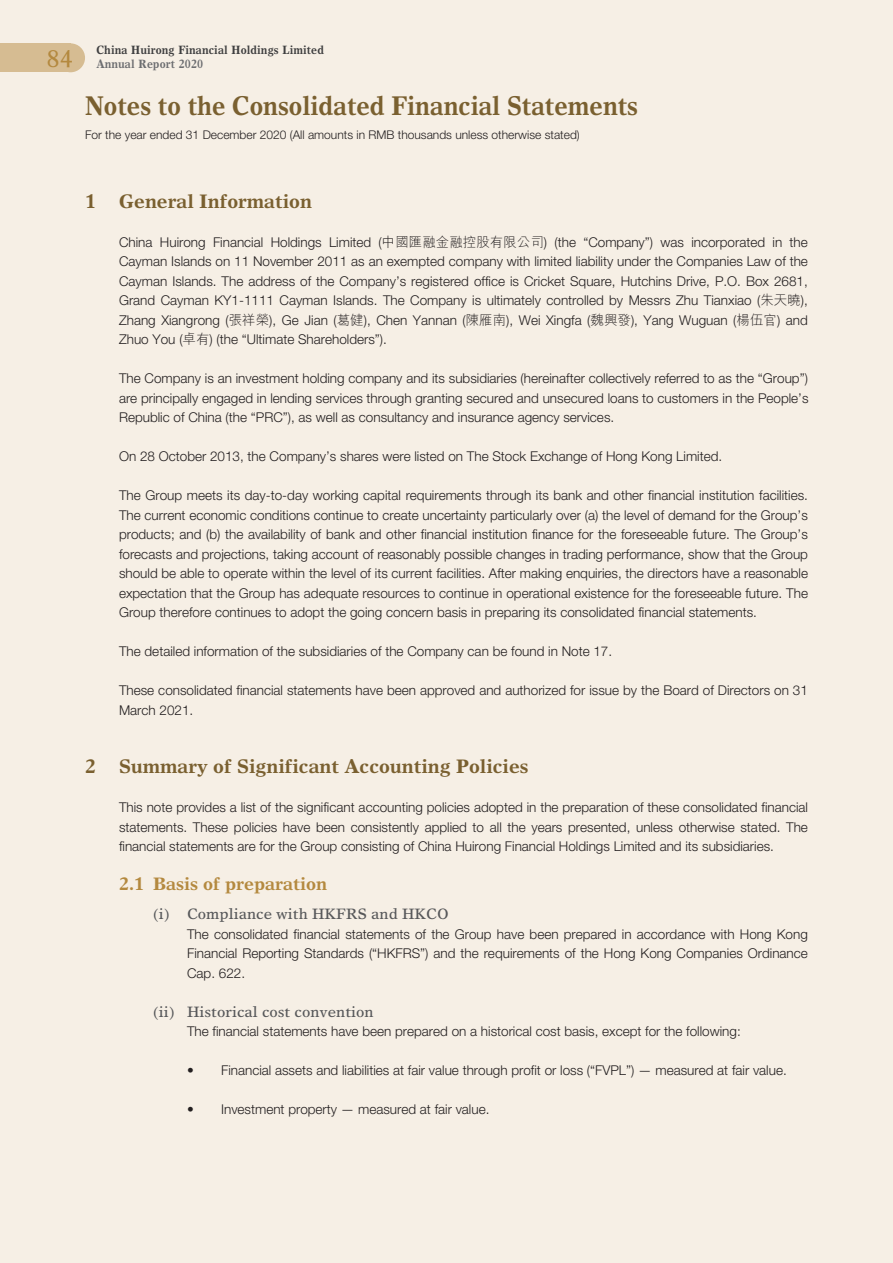
<style>
.page{position:relative;width:893px;height:1263px;background:#f6efe5}
.page>*{position:absolute;margin:0;border:0;box-sizing:border-box;transform-origin:0 0}
.t1{font:700 27px "Times Europa LT Std";color:#7a6030;scale:.9 1}
.t2{font:700 19.5px "Times Europa LT Std";color:#7a6030}
.t3{font:700 18px "Times Europa LT Std";color:#b4893f}
.t4{font:15px "Times Europa LT Std";color:#57585a}
.t5{font:300 13.5px/19.5px "Helvetica Neue LT Std";color:#231f20;text-align:justify}
.t6{font:300 12px "Helvetica Neue LT Std";color:#231f20}
.t7{font:700 12px/14.4px "Times Europa LT Std";letter-spacing:.01em;color:#3e3e3f;scale:.9 1}
.s1{font-weight:400;font-size:24px;color:#b4893f}
.s2{color:#6c6d70}
.s3{font-family:"M Hei HK"}
</style>
<div class="page">
<div style="left:56px;top:43px;width:29px;height:29px;background:#d6bc92;border-radius:50%"></div>
<div style="left:0;top:43px;width:70px;height:29px;background:#d6bc92"></div>
<p class="t7" style="left:46px;top:42px;width:310px;text-indent:50px">China Huirong Financial Holdings Limited<br><span class="s1">84</span> <span class="s2">Annual Report 2020</span></p>
<h1 class="t1" style="left:85px;top:90px;width:616px">Notes to the Consolidated Financial Statements</h1>
<p class="t6" style="left:85px;top:128px;width:496px">For the year ended 31 December 2020 (All amounts in RMB thousands unless otherwise stated)</p>
<h2 class="t2" style="left:85px;top:189px;width:228px">1 General Information</h2>
<p class="t5" style="left:119px;top:232px;width:690px">China Huirong Financial Holdings Limited (<span class="s3">中國匯融金融控股有限公司</span>) (the “Company”) was incorporated in the Cayman Islands on 11 November 2011 as an exempted company with limited liability under the Companies Law of the Cayman Islands. The address of the Company’s registered office is Cricket Square, Hutchins Drive, P.O. Box 2681, Grand Cayman KY1-1111 Cayman Islands. The Company is ultimately controlled by Messrs Zhu Tianxiao (<span class="s3">朱天曉</span>), Zhang Xiangrong (<span class="s3">張祥榮</span>), Ge Jian (<span class="s3">葛健</span>), Chen Yannan (<span class="s3">陳雁南</span>), Wei Xingfa (<span class="s3">魏興發</span>), Yang Wuguan (<span class="s3">楊伍官</span>) and Zhuo You (<span class="s3">卓有</span>) (the “Ultimate Shareholders”).</p>
<p class="t5" style="left:119px;top:368px;width:691px">The Company is an investment holding company and its subsidiaries (hereinafter collectively referred to as the “Group”) are principally engaged in lending services through granting secured and unsecured loans to customers in the People’s Republic of China (the “PRC”), as well as consultancy and insurance agency services.</p>
<p class="t5" style="left:119px;top:446px;width:605px">On 28 October 2013, the Company’s shares were listed on The Stock Exchange of Hong Kong Limited.</p>
<p class="t5" style="left:119px;top:485px;width:690px">The Group meets its day-to-day working capital requirements through its bank and other financial institution facilities.<br>The current economic conditions continue to create uncertainty particularly over (a) the level of demand for the Group’s products; and (b) the availability of bank and other financial institution finance for the foreseeable future. The Group’s forecasts and projections, taking account of reasonably possible changes in trading performance, show that the Group should be able to operate within the level of its current facilities. After making enquiries, the directors have a reasonable expectation that the Group has adequate resources to continue in operational existence for the foreseeable future. The Group therefore continues to adopt the going concern basis in preparing its consolidated financial statements.</p>
<p class="t5" style="left:119px;top:641px;width:495px">The detailed information of the subsidiaries of the Company can be found in Note 17.</p>
<p class="t5" style="left:119px;top:680px;width:690px">These consolidated financial statements have been approved and authorized for issue by the Board of Directors on 31<br>March 2021.</p>
<h2 class="t2" style="left:85px;top:755px;width:445px">2 Summary of Significant Accounting Policies</h2>
<p class="t5" style="left:119px;top:797px;width:690px">This note provides a list of the significant accounting policies adopted in the preparation of these consolidated financial statements. These policies have been consistently applied to all the years presented, unless otherwise stated. The financial statements are for the Group consisting of China Huirong Financial Holdings Limited and its subsidiaries.</p>
<h3 class="t3" style="left:119px;top:873px;width:210px">2.1 Basis of preparation</h3>
<p class="t4" style="left:153px;top:905px;width:297px">(i) Compliance with HKFRS and HKCO</p>
<p class="t5" style="left:187px;top:924px;width:622px">The consolidated financial statements of the Group have been prepared in accordance with Hong Kong Financial Reporting Standards (“HKFRS”) and the requirements of the Hong Kong Companies Ordinance Cap. 622.</p>
<p class="t4" style="left:153px;top:1003px;width:222px">(ii) Historical cost convention</p>
<p class="t5" style="left:187px;top:1021px;width:555px">The financial statements have been prepared on a historical cost basis, except for the following:</p>
<p class="t5" style="left:187px;top:1060px;width:601px">• Financial assets and liabilities at fair value through profit or loss (“FVPL”) — measured at fair value.</p>
<p class="t5" style="left:187px;top:1099px;width:304px">• Investment property — measured at fair value.</p>
</div>
